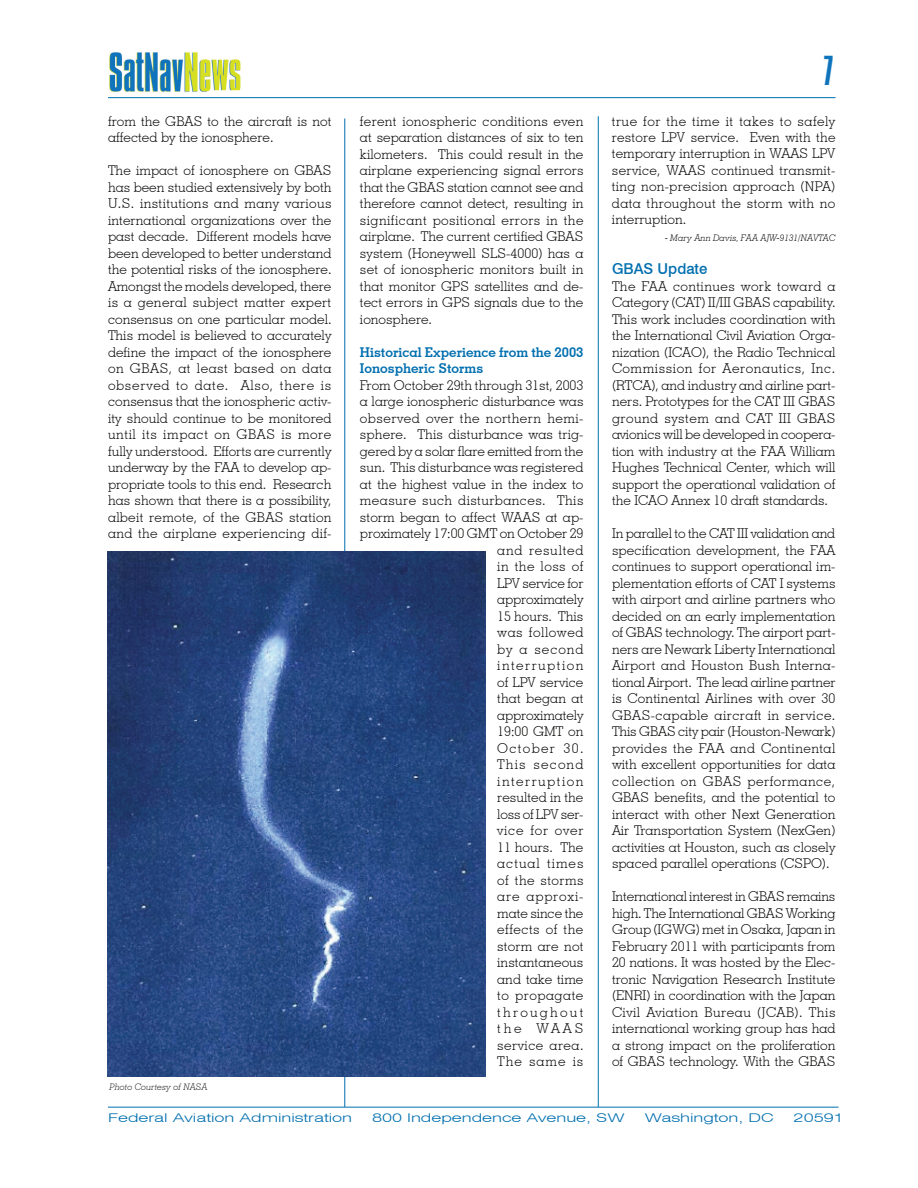
<style>
.page{position:relative;width:918px;height:1188px;background:#fff}
.page>*{position:absolute;margin:0;border:0;box-sizing:border-box;transform-origin:0 0}
.t1{font:300 36px "Compacta BT";color:#1074bc}
.t2{font:500 15px "Swiss 721 BT";color:#006faf}
.t3{font:300 13.5px/16.5px "Geometric Slab 703 BT";color:#040503;text-align:justify}
.t4{font:700 13.5px/16.5px "Geometric Slab 703 BT";color:#006faf}
.t5{font:300 expanded 12px "Swiss 721 BT";color:#006faf;scale:1.29 1}
.t6{font:italic 300 9px "Geometric Slab 703 BT";color:#040503}
.t7{font:italic 300 9px "Geometric Slab 703 BT";color:#231f20}
</style>
<div class="page">
<hr style="left:598px;top:116px;width:1px;height:991px;background:#006faf">
<hr style="left:345px;top:118px;width:1px;height:989px;background:#006faf">
<img style="left:108px;top:52px;width:189px;height:47px">
<hr style="left:108px;top:97px;width:728px;height:1px;background:#006faf">
<hr style="left:108px;top:1107px;width:730px;height:1px;background:#006faf">
<img style="left:108px;top:551px;width:377px;height:526px">
<p class="t3" style="left:108px;top:113px;width:225px">from the GBAS to the aircraft is not affected by the ionosphere.</p>
<p class="t3" style="left:108px;top:162px;width:225px">The impact of ionosphere on GBAS has been studied extensively by both U.S. institutions and many various international organizations over the past decade. Different models have been developed to better understand the potential risks of the ionosphere.<br>Amongst the models developed, there is a general subject matter expert consensus on one particular model.<br>This model is believed to accurately define the impact of the ionosphere on GBAS, at least based on data observed to date. Also, there is consensus that the ionospheric activ&shy;ity should continue to be monitored until its impact on GBAS is more fully understood. Efforts are currently underway by the FAA to develop ap&shy;propriate tools to this end. Research has shown that there is a possibility, albeit remote, of the GBAS station and the airplane experiencing dif-</p>
<p class="t7" style="left:110px;top:1082px;width:100px">Photo Courtesy of NASA</p>
<p class="t3" style="left:360px;top:113px;width:225px">ferent ionospheric conditions even at separation distances of six to ten kilometers. This could result in the airplane experiencing signal errors that the GBAS station cannot see and therefore cannot detect, resulting in significant positional errors in the airplane. The current certified GBAS system (Honeywell SLS-4000) has a set of ionospheric monitors built in that monitor GPS satellites and de&shy;tect errors in GPS signals due to the ionosphere.</p>
<p class="t4" style="left:360px;top:343px;width:225px">Historical Experience from the 2003<br>Ionospheric Storms</p>
<p class="t3" style="left:360px;top:376px;width:225px;text-align:right">From October 29th through 31st, 2003 a large ionospheric disturbance was observed over the northern hemi&shy;sphere. This disturbance was trig&shy;gered by a solar flare emitted from the sun. This disturbance was registered at the highest value in the index to measure such disturbances. This storm began to affect WAAS at ap&shy;proximately 17:00 GMT on October 29 and resulted<br>in the loss of<br>LPV service for<br>approximately<br>15 hours. This<br>was followed<br>by a second<br>interruption<br>of LPV service<br>that began at<br>approximately<br>19:00 GMT on<br>October 30.<br>This second<br>interruption<br>resulted in the<br>loss of LPV ser-<br>vice for over<br>11 hours. The<br>actual times<br>of the storms<br>are approxi-<br>mate since the<br>effects of the<br>storm are not<br>instantaneous<br>and take time<br>to propagate<br>throughout<br>the WAAS<br>service area.<br>The same is</p>
<h1 class="t1" style="left:824px;top:50px;width:12px">7</h1>
<p class="t3" style="left:612px;top:112px;width:225px">true for the time it takes to safely restore LPV service. Even with the temporary interruption in WAAS LPV service, WAAS continued transmit&shy;ting non-precision approach (NPA) data throughout the storm with no interruption.</p>
<p class="t6" style="left:665px;top:233px;width:172px">- Mary Ann Davis, FAA AJW-9131/NAVTAC</p>
<p class="t2" style="left:612px;top:260px;width:97px">GBAS Update</p>
<p class="t3" style="left:612px;top:278px;width:225px">The FAA continues work toward a Category (CAT) II/III GBAS capability.<br>This work includes coordination with the International Civil Aviation Orga&shy;nization (ICAO), the Radio Technical Commission for Aeronautics, Inc. (RTCA), and industry and airline part&shy;ners. Prototypes for the CAT III GBAS ground system and CAT III GBAS avionics will be developed in coopera&shy;tion with industry at the FAA William Hughes Technical Center, which will support the operational validation of the ICAO Annex 10 draft standards.</p>
<p class="t3" style="left:612px;top:525px;width:225px">In parallel to the CAT III validation and specification development, the FAA continues to support operational im&shy;plementation efforts of CAT I systems with airport and airline partners who decided on an early implementation of GBAS technology. The airport part&shy;ners are Newark Liberty International Airport and Houston Bush Interna&shy;tional Airport. The lead airline partner is Continental Airlines with over 30<br>GBAS-capable aircraft in service.<br>This GBAS city pair (Houston-Newark) provides the FAA and Continental with excellent opportunities for data collection on GBAS performance, GBAS benefits, and the potential to interact with other Next Generation Air Transportation System (NexGen) activities at Houston, such as closely spaced parallel operations (CSPO).</p>
<p class="t3" style="left:612px;top:888px;width:225px">International interest in GBAS remains high. The International GBAS Working Group (IGWG) met in Osaka, Japan in February 2011 with participants from 20 nations. It was hosted by the Elec&shy;tronic Navigation Research Institute (ENRI) in coordination with the Japan Civil Aviation Bureau (JCAB). This international working group has had a strong impact on the proliferation of GBAS technology. With the GBAS</p>
<p class="t5" style="left:108px;top:1111px;width:191px">Federal Aviation Administration</p>
<p class="t5" style="left:372px;top:1111px;width:197px">800 Independence Avenue, SW</p>
<p class="t5" style="left:645px;top:1111px;width:101px">Washington, DC</p>
<p class="t5" style="left:794px;top:1111px;width:40px">20591</p>
</div>
